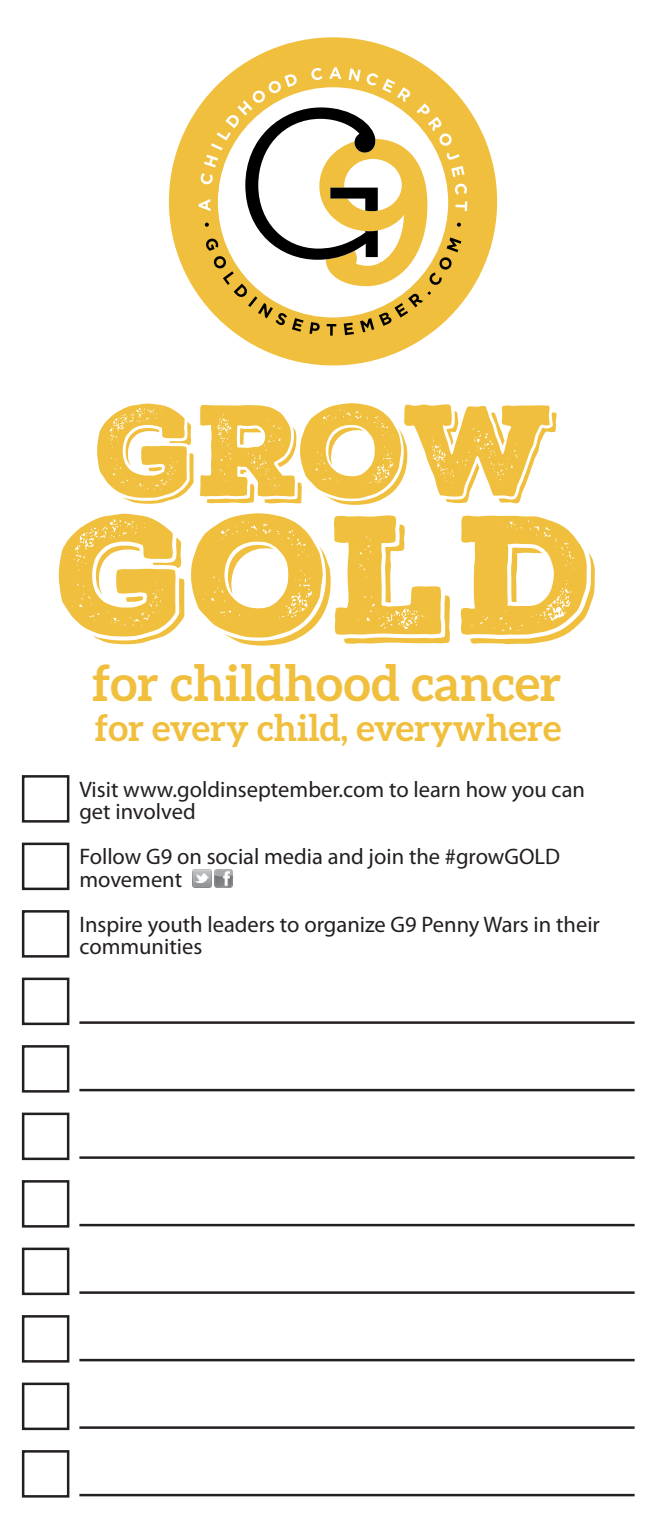
<style>
.page{position:relative;width:659px;height:1530px;background:#fff}
.page>*{position:absolute;margin:0;border:0;box-sizing:border-box;transform-origin:0 0}
.t1{font:163.75px "Nexa Rust Slab Black Shadow 01";color:#f0bf3d}
.t2{font:125.75px "Nexa Rust Slab Black Shadow 01";color:#f0bf3d}
.t3{font:700 49.75px "Aleo";color:#f0bf3d}
.t4{font:700 36.5px "Aleo";color:#f0bf3d}
.t5{font:22.5px/22.5px "Myriad Pro";color:#231f20}
</style>
<div class="page">
<div style="left:22px;top:775px;width:47px;height:48px;background:#fff;border:2px solid #231f20"></div>
<div style="left:22px;top:843px;width:47px;height:47px;background:#fff;border:2px solid #231f20"></div>
<div style="left:22px;top:910px;width:47px;height:48px;background:#fff;border:2px solid #231f20"></div>
<div style="left:22px;top:978px;width:47px;height:47px;background:#fff;border:2px solid #231f20"></div>
<div style="left:22px;top:1045px;width:47px;height:48px;background:#fff;border:2px solid #231f20"></div>
<div style="left:22px;top:1113px;width:47px;height:47px;background:#fff;border:2px solid #231f20"></div>
<div style="left:22px;top:1180px;width:47px;height:48px;background:#fff;border:2px solid #231f20"></div>
<div style="left:22px;top:1248px;width:47px;height:47px;background:#fff;border:2px solid #231f20"></div>
<div style="left:22px;top:1315px;width:47px;height:48px;background:#fff;border:2px solid #231f20"></div>
<div style="left:22px;top:1383px;width:47px;height:47px;background:#fff;border:2px solid #231f20"></div>
<div style="left:22px;top:1450px;width:47px;height:48px;background:#fff;border:2px solid #231f20"></div>
<hr style="left:79px;top:1021px;width:555px;height:3px;background:#231f20">
<hr style="left:79px;top:1089px;width:555px;height:2px;background:#231f20">
<hr style="left:79px;top:1156px;width:555px;height:3px;background:#231f20">
<hr style="left:79px;top:1224px;width:555px;height:2px;background:#231f20">
<hr style="left:79px;top:1291px;width:555px;height:3px;background:#231f20">
<hr style="left:79px;top:1359px;width:555px;height:2px;background:#231f20">
<hr style="left:79px;top:1426px;width:555px;height:3px;background:#231f20">
<hr style="left:79px;top:1494px;width:555px;height:2px;background:#231f20">
<div style="left:169px;top:37px;width:328px;height:328px;background:#f0bf3d;border-radius:50%"></div>
<svg style="left:199px;top:67px;width:268px;height:269px"></svg>
<img style="left:214px;top:869px;width:19px;height:19px">
<img style="left:193px;top:869px;width:18px;height:19px">
<h2 class="t2" style="left:97px;top:366px;width:462px">GROW</h2>
<h1 class="t1" style="left:58px;top:464px;width:539px">GOLD</h1>
<h3 class="t3" style="left:92px;top:654px;width:471px">for childhood cancer</h3>
<h3 class="t4" style="left:95px;top:707px;width:468px">for every child, everywhere</h3>
<p class="t5" style="left:79px;top:778px;width:507px">Visit www.goldinseptember.com to learn how you can get involved</p>
<p class="t5" style="left:79px;top:846px;width:482px">Follow G9 on social media and join the #growGOLD movement</p>
<p class="t5" style="left:79px;top:913px;width:522px">Inspire youth leaders to organize G9 Penny Wars in their communities</p>
</div>
